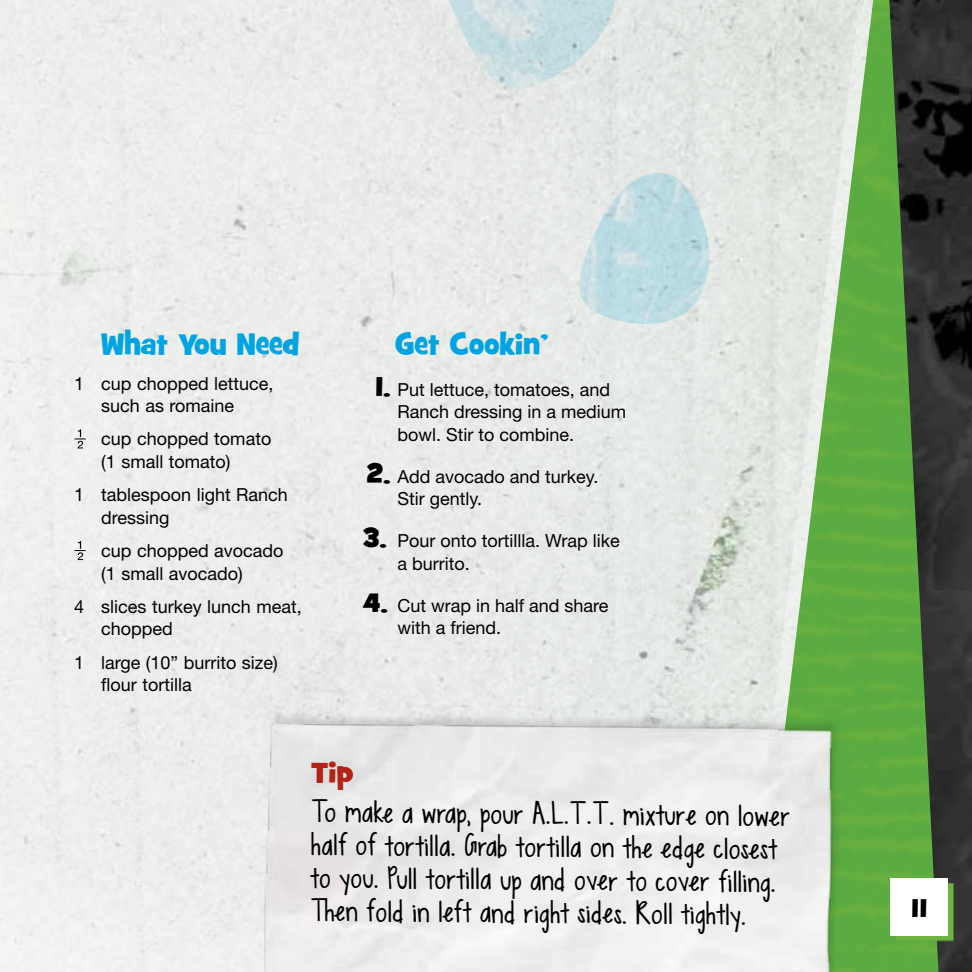
<style>
.page{position:relative;width:972px;height:972px;background:#fff}
.page>*{position:absolute;margin:0;border:0;box-sizing:border-box;transform-origin:0 0}
.t1{font:30px "Grilled Cheese BTN";color:#00a4e3}
.t2{font:30px "Grilled Cheese BTN";color:#b32317}
.t3{font:25.5px "Grilled Cheese BTN";color:#000}
.t4{font:24px/33px "KG Sweet N Sassy";letter-spacing:.01em;color:#000}
.t5{font:18px/22.5px "Helvetica Neue LT Std";color:#000}
.s1{font-family:"Grilled Cheese BTN";font-size:27px}
</style>
<div class="page">
<img style="left:436px;top:0;width:199px;height:92px">
<img style="left:568px;top:173px;width:150px;height:171px">
<svg style="left:740px;top:0;width:15px;height:687px;background:#e1e5e0"></svg>
<img style="left:755px;top:0;width:134px;height:687px">
<svg style="left:74px;top:429px;width:12px;height:19px"></svg>
<svg style="left:74px;top:541px;width:12px;height:19px"></svg>
<img style="left:212px;top:687px;width:677px;height:285px">
<img style="left:889px;top:0;width:83px;height:972px">
<div style="left:896px;top:883px;width:58px;height:59px;background:#6cb33f"></div>
<div style="left:891px;top:878px;width:57px;height:58px;background:#fff"></div>
<h1 class="t1" style="left:101px;top:324px;width:200px">What You Need</h1>
<p class="t5" style="left:101px;top:372px;width:174px;text-indent:-27px">1 cup chopped lettuce, such as romaine</p>
<p class="t5" style="left:101px;top:428px;width:172px">cup chopped tomato (1 small tomato)</p>
<p class="t5" style="left:101px;top:483px;width:188px;text-indent:-27px">1 tablespoon light Ranch dressing</p>
<p class="t5" style="left:101px;top:539px;width:184px">cup chopped avocado (1 small avocado)</p>
<p class="t5" style="left:101px;top:595px;width:202px;text-indent:-27px">4 slices turkey lunch meat, chopped</p>
<p class="t5" style="left:101px;top:651px;width:178px;text-indent:-27px">1 large (10” burrito size) flour tortilla</p>
<h1 class="t1" style="left:395px;top:324px;width:155px">Get Cookin’</h1>
<p class="t5" style="left:398px;top:378px;width:230px;text-indent:-22px"><span class="s1">1.</span> Put lettuce, tomatoes, and<br>Ranch dressing in a medium bowl. Stir to combine.</p>
<p class="t5" style="left:398px;top:465px;width:203px;text-indent:-31px"><span class="s1">2.</span> Add avocado and turkey.<br>Stir gently.</p>
<p class="t5" style="left:398px;top:529px;width:224px;text-indent:-34px"><span class="s1">3.</span> Pour onto tortillla. Wrap like a burrito.</p>
<p class="t5" style="left:398px;top:594px;width:213px;text-indent:-34px"><span class="s1">4.</span> Cut wrap in half and share with a friend.</p>
<h1 class="t2" style="left:311px;top:753px;width:44px">Tip</h1>
<h3 class="t4" style="left:310px;top:798px;width:482px">To make a wrap, pour A.L.T.T. mixture on lower half of tortilla. Grab tortilla on the edge closest to you. Pull tortilla up and over to cover filling.<br>Then fold in left and right sides. Roll tightly.</h3>
<h2 class="t3" style="left:912px;top:892px;width:17px">11</h2>
</div>
